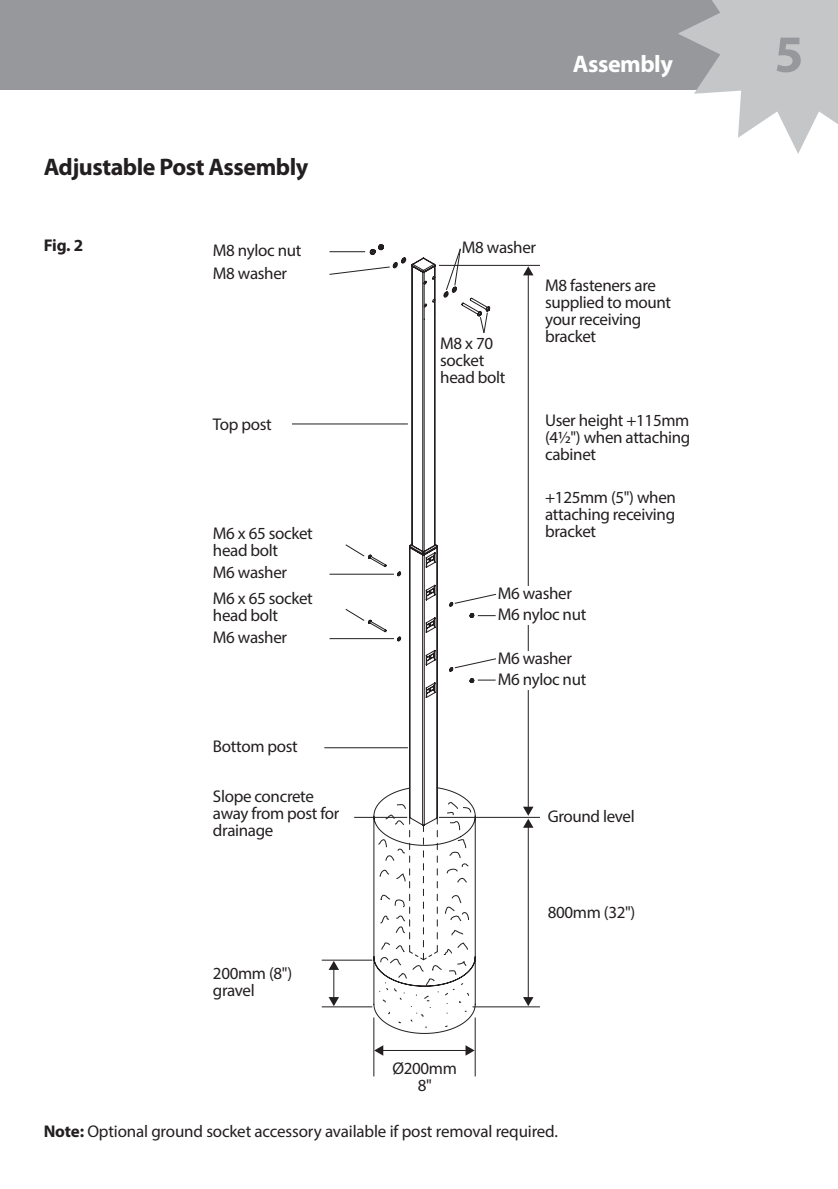
<style>
.page{position:relative;width:838px;height:1189px;background:#fff}
.page>*{position:absolute;margin:0;border:0;box-sizing:border-box;transform-origin:0 0}
.t1{font:700 52.6px "Myriad Pro";color:#96989b}
.Bullet_Numbersection{font:700 24px "Myriad Pro";letter-spacing:-.02em;color:#231f20}
.Banner_Headings_Righ{font:700 24px "Myriad Pro";letter-spacing:-.02em;color:#fff}
.Headings{font:17px/17px "Myriad Pro";letter-spacing:-.02em;color:#231f20}
.Body_Text{font:17px "Myriad Pro";letter-spacing:-.01em;color:#231f20}
.Body_Text-2{font:700 17px "Myriad Pro";color:#231f20}
.s1{font-weight:700}
</style>
<div class="page">
<div style="left:0;top:0;width:838px;height:90px;background:#96989b"></div>
<svg style="left:368px;top:244px;width:122px;height:790px"></svg>
<svg style="left:378px;top:801px;width:93px;height:227px"></svg>
<hr style="left:322px;top:1006px;width:50px;height:1px;background:#231f20">
<hr style="left:324px;top:747px;width:84px;height:1px;background:#231f20">
<hr style="left:292px;top:424px;width:116px;height:1px;background:#231f20">
<hr style="left:472px;top:1006px;width:68px;height:1px;background:#231f20">
<hr style="left:439px;top:817px;width:101px;height:1px;background:#231f20">
<hr style="left:354px;top:817px;width:53px;height:1px;background:#231f20">
<svg style="left:478px;top:615px;width:18px;height:1px"></svg>
<svg style="left:345px;top:544px;width:20px;height:13px"></svg>
<svg style="left:480px;top:312px;width:8px;height:22px"></svg>
<svg style="left:446px;top:248px;width:15px;height:43px"></svg>
<svg style="left:345px;top:609px;width:20px;height:12px"></svg>
<hr style="left:329px;top:574px;width:65px;height:1px;background:#231f20">
<hr style="left:329px;top:251px;width:36px;height:1px;background:#231f20">
<svg style="left:329px;top:266px;width:61px;height:9px"></svg>
<hr style="left:329px;top:638px;width:65px;height:1px;background:#231f20">
<svg style="left:478px;top:680px;width:18px;height:1px"></svg>
<svg style="left:454px;top:593px;width:42px;height:11px"></svg>
<svg style="left:454px;top:658px;width:42px;height:10px"></svg>
<hr style="left:439px;top:265px;width:101px;height:1px;background:#231f20">
<hr style="left:322px;top:960px;width:50px;height:1px;background:#231f20">
<hr style="left:373px;top:1017px;width:1px;height:59px;background:#231f20">
<hr style="left:475px;top:1017px;width:1px;height:59px;background:#231f20">
<hr style="left:333px;top:967px;width:1px;height:33px;background:#231f20">
<svg style="left:329px;top:961px;width:10px;height:9px"></svg>
<svg style="left:329px;top:997px;width:10px;height:9px"></svg>
<hr style="left:528px;top:823px;width:1px;height:177px;background:#231f20">
<svg style="left:523px;top:997px;width:10px;height:9px"></svg>
<hr style="left:528px;top:273px;width:1px;height:536px;background:#231f20">
<svg style="left:523px;top:266px;width:10px;height:9px"></svg>
<svg style="left:523px;top:806px;width:10px;height:22px"></svg>
<hr style="left:380px;top:1050px;width:89px;height:1px;background:#231f20">
<svg style="left:465px;top:1045px;width:9px;height:10px"></svg>
<svg style="left:374px;top:1045px;width:9px;height:10px"></svg>
<div style="left:498px;top:672px;width:112px;height:17px;background:#fff"></div>
<div style="left:498px;top:651px;width:112px;height:21px;background:#fff"></div>
<div style="left:498px;top:607px;width:112px;height:17px;background:#fff"></div>
<div style="left:498px;top:586px;width:112px;height:22px;background:#fff"></div>
<svg style="left:424px;top:298px;width:11px;height:9px"></svg>
<svg style="left:678px;top:0;width:160px;height:154px"></svg>
<p class="Bullet_Numbersection" style="left:44px;top:151px;width:266px">Adjustable Post Assembly</p>
<p class="Body_Text-2" style="left:44px;top:234px;width:41px">Fig. 2</p>
<p class="Headings" style="left:213px;top:242px;width:90px">M8 nyloc nut</p>
<p class="Headings" style="left:213px;top:265px;width:76px">M8 washer</p>
<p class="Headings" style="left:213px;top:415px;width:60px">Top post</p>
<p class="Headings" style="left:213px;top:524px;width:101px">M6 x 65 socket head bolt</p>
<p class="Headings" style="left:213px;top:564px;width:76px">M6 washer</p>
<p class="Headings" style="left:213px;top:589px;width:101px">M6 x 65 socket head bolt</p>
<p class="Headings" style="left:213px;top:628px;width:76px">M6 washer</p>
<p class="Headings" style="left:213px;top:738px;width:86px">Bottom post</p>
<p class="Headings" style="left:213px;top:788px;width:128px">Slope concrete away from post for drainage</p>
<p class="Headings" style="left:213px;top:965px;width:81px">200mm (8") gravel</p>
<p class="Banner_Headings_Righ" style="left:573px;top:48px;width:101px">Assembly</p>
<p class="Headings" style="left:462px;top:238px;width:76px">M8 washer</p>
<p class="Headings" style="left:440px;top:334px;width:67px">M8 x 70 socket head bolt</p>
<p class="Headings" style="left:545px;top:276px;width:128px">M8 fasteners are supplied to mount your receiving bracket</p>
<p class="Headings" style="left:545px;top:411px;width:147px;text-align:justify">User height +115mm (4½") when attaching cabinet</p>
<p class="Headings" style="left:545px;top:488px;width:132px;text-align:justify">+125mm (5") when attaching receiving bracket</p>
<p class="Headings" style="left:498px;top:585px;width:76px">M6 washer</p>
<p class="Headings" style="left:498px;top:606px;width:90px">M6 nyloc nut</p>
<p class="Headings" style="left:498px;top:649px;width:76px">M6 washer</p>
<p class="Headings" style="left:498px;top:670px;width:90px">M6 nyloc nut</p>
<p class="Headings" style="left:548px;top:808px;width:89px">Ground level</p>
<p class="Headings" style="left:392px;top:1060px;width:66px;text-align:center">Ø200mm<br>8"</p>
<p class="Headings" style="left:548px;top:903px;width:89px">800mm (32")</p>
<p class="Body_Text" style="left:44px;top:1120px;width:516px"><span class="s1">Note:</span> Optional ground socket accessory available if post removal required.</p>
<h1 class="t1" style="left:774px;top:20px;width:31px">5</h1>
</div>
